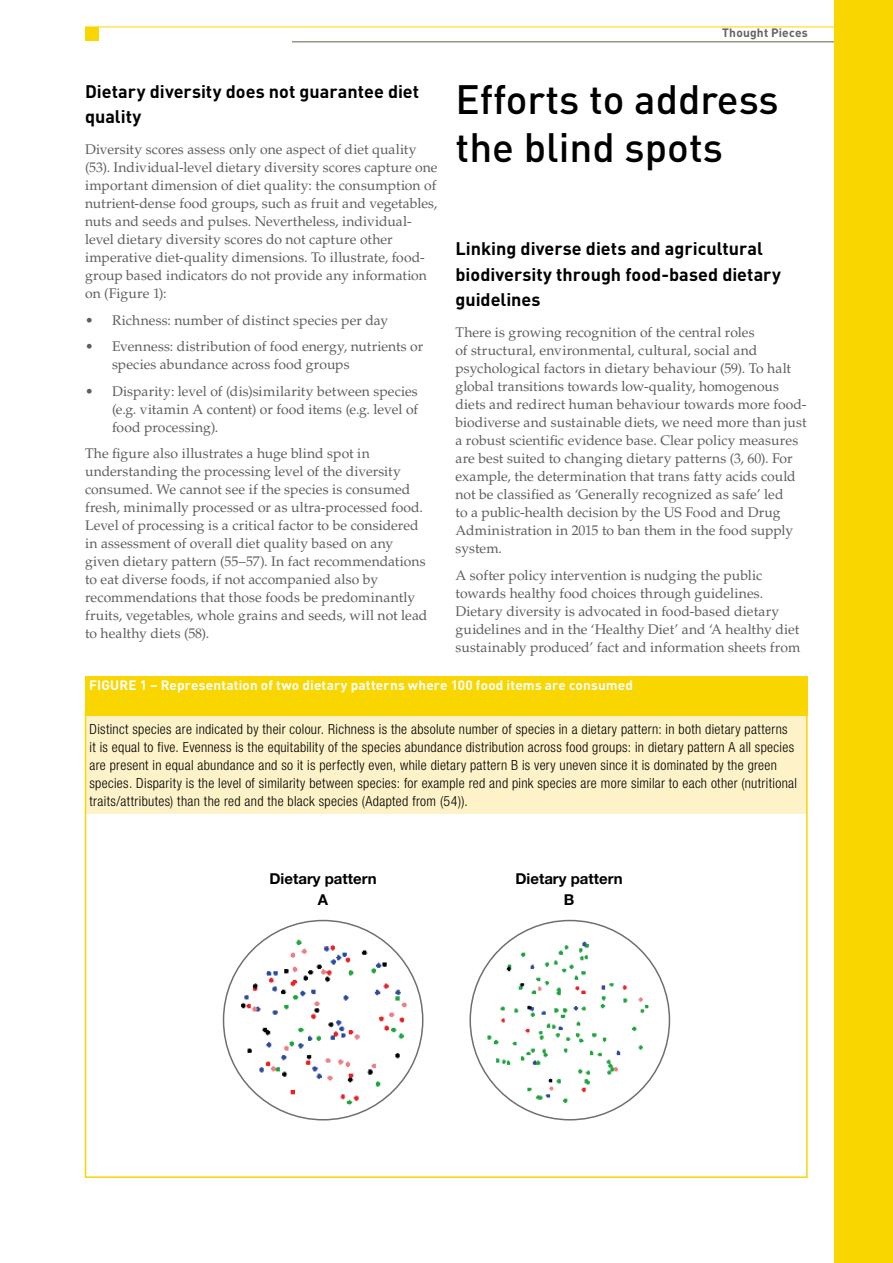
<style>
.page{position:relative;width:893px;height:1263px;background:#fff}
.page>*{position:absolute;margin:0;border:0;box-sizing:border-box;transform-origin:0 0}
.t1{font:500 40.5px/48px "DIN";color:#000}
.t2{font:700 18px/25.5px "DIN";color:#000}
.t3{font:700 15px/21px "Helvetica Neue LT Std";color:#000;text-align:center}
.t4{font:13.95px/18px "Palatino LT Std";letter-spacing:.005em;color:#5f5e5e}
.t5{font:300 condensed 13.95px/18px "Helvetica Neue LT Std";letter-spacing:.025em;color:#000}
.t6{font:700 13.5px "DIN";letter-spacing:.015em;color:#fff}
.t7{font:700 12px "DIN";letter-spacing:.02em;color:#646363}
</style>
<div class="page">
<hr style="left:292px;top:41px;width:601px;height:1px;background:#60604d">
<hr style="left:85px;top:27px;width:808px;height:1px;background:#f9d600">
<div style="left:85px;top:27px;width:13px;height:14px;background:#f9d600"></div>
<div style="left:834px;top:0;width:59px;height:1263px;background:#f9d600"></div>
<div style="left:85px;top:715px;width:722px;height:99px;background:#fef3c8"></div>
<div style="left:85px;top:676px;width:723px;height:39px;background:#f9d600"></div>
<div style="left:85px;top:711px;width:723px;height:467px;border:2px solid #f9d600"></div>
<img style="left:230px;top:929px;width:186px;height:187px;border-radius:93px">
<img style="left:477px;top:929px;width:182px;height:182px;border-radius:91px">
<p class="t2" style="left:85px;top:78px;width:336px">Dietary diversity does not guarantee diet quality</p>
<p class="t4" style="left:85px;top:141px;width:354px">Diversity scores assess only one aspect of diet quality (53). Individual-level dietary diversity scores capture one important dimension of diet quality: the consumption of nutrient-dense food groups, such as fruit and vegetables, nuts and seeds and pulses. Nevertheless, individual&shy;level dietary diversity scores do not capture other imperative diet-quality dimensions. To illustrate, food&shy;group based indicators do not provide any information on (Figure 1):</p>
<p class="t4" style="left:85px;top:311px;width:305px">• Richness: number of distinct species per day</p>
<p class="t4" style="left:112px;top:338px;width:313px;text-indent:-27px">• Evenness: distribution of food energy, nutrients or species abundance across food groups</p>
<p class="t4" style="left:112px;top:382px;width:308px;text-align:justify;text-indent:-27px">• Disparity: level of (dis)similarity between species (e.g. vitamin A content) or food items (e.g. level of food processing).</p>
<p class="t4" style="left:85px;top:445px;width:344px">The figure also illustrates a huge blind spot in understanding the processing level of the diversity consumed. We cannot see if the species is consumed fresh, minimally processed or as ultra-processed food.<br>Level of processing is a critical factor to be considered in assessment of overall diet quality based on any given dietary pattern (55–57). In fact recommendations to eat diverse foods, if not accompanied also by recommendations that those foods be predominantly fruits, vegetables, whole grains and seeds, will not lead to healthy diets (58).</p>
<p class="t7" style="left:722px;top:25px;width:87px">Thought Pieces</p>
<h1 class="t1" style="left:455px;top:74px;width:325px">Efforts to address the blind spots</h1>
<p class="t2" style="left:455px;top:235px;width:327px">Linking diverse diets and agricultural biodiversity through food-based dietary guidelines</p>
<p class="t4" style="left:455px;top:324px;width:353px">There is growing recognition of the central roles<br>of structural, environmental, cultural, social and psychological factors in dietary behaviour (59). To halt global transitions towards low-quality, homogenous diets and redirect human behaviour towards more food&shy;biodiverse and sustainable diets, we need more than just a robust scientific evidence base. Clear policy measures are best suited to changing dietary patterns (3, 60). For example, the determination that trans fatty acids could not be classified as ‘Generally recognized as safe’ led<br>to a public-health decision by the US Food and Drug Administration in 2015 to ban them in the food supply system.</p>
<p class="t4" style="left:455px;top:566px;width:346px">A softer policy intervention is nudging the public towards healthy food choices through guidelines.<br>Dietary diversity is advocated in food-based dietary guidelines and in the ‘Healthy Diet’ and ‘A healthy diet sustainably produced’ fact and information sheets from</p>
<p class="t6" style="left:89px;top:676px;width:546px">FIGURE 1 – Representation of two dietary patterns where 100 food items are consumed</p>
<p class="t5" style="left:90px;top:720px;width:709px">Distinct species are indicated by their colour. Richness is the absolute number of species in a dietary pattern: in both dietary patterns it is equal to five. Evenness is the equitability of the species abundance distribution across food groups: in dietary pattern A all species are present in equal abundance and so it is perfectly even, while dietary pattern B is very uneven since it is dominated by the green species. Disparity is the level of similarity between species: for example red and pink species are more similar to each other (nutritional traits/attributes) than the red and the black species (Adapted from (54)).</p>
<p class="t3" style="left:269px;top:868px;width:109px">Dietary pattern<br>A</p>
<p class="t3" style="left:515px;top:868px;width:109px">Dietary pattern<br>B</p>
</div>
